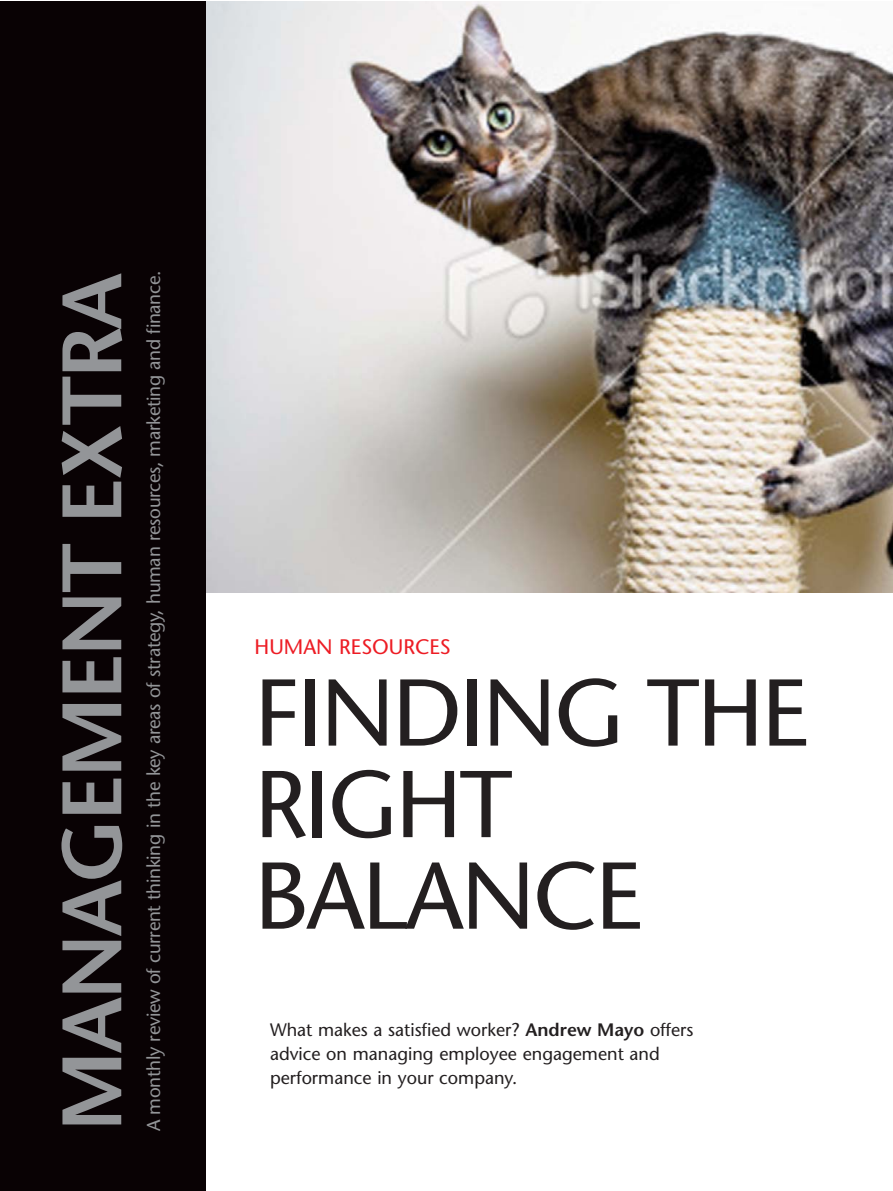
<style>
.page{position:relative;width:893px;height:1191px;background:#fff}
.page>*{position:absolute;margin:0;border:0;box-sizing:border-box;transform-origin:0 0}
.t1{font:94.5px/91.5px "Stone Sans";letter-spacing:-.025em;color:#231f20}
.t2{font:600 84px "Stone Sans";letter-spacing:-.03em;color:#939598}
.t3{font:21px "Stone Sans";color:#ed1c24}
.t4{font:18.75px "Stone Sans";letter-spacing:-.015em;color:#939598}
.t5{font:18px/24px "Stone Sans";color:#231f20}
.s1{font-weight:600}
</style>
<div class="page">
<img style="left:206px;top:1px;width:686px;height:591px">
<div style="left:0;top:1px;width:206px;height:1190px;background:#090204"></div>
<h2 class="t2" style="left:40px;top:1131px;width:859px;rotate:-90deg">MANAGEMENT EXTRA</h2>
<p class="t4" style="left:142px;top:1131px;width:862px;rotate:-90deg">A monthly review of current thinking in the key areas of strategy, human resources, marketing and finance.</p>
<p class="t3" style="left:255px;top:634px;width:198px">HUMAN RESOURCES</p>
<h1 class="t1" style="left:255px;top:666px;width:555px">FINDING THE<br>RIGHT<br>BALANCE</h1>
<p class="t5" style="left:270px;top:1017px;width:425px">What makes a satisfied worker? <span class="s1">Andrew Mayo</span> offers advice on managing employee engagement and performance in your company.</p>
</div>
